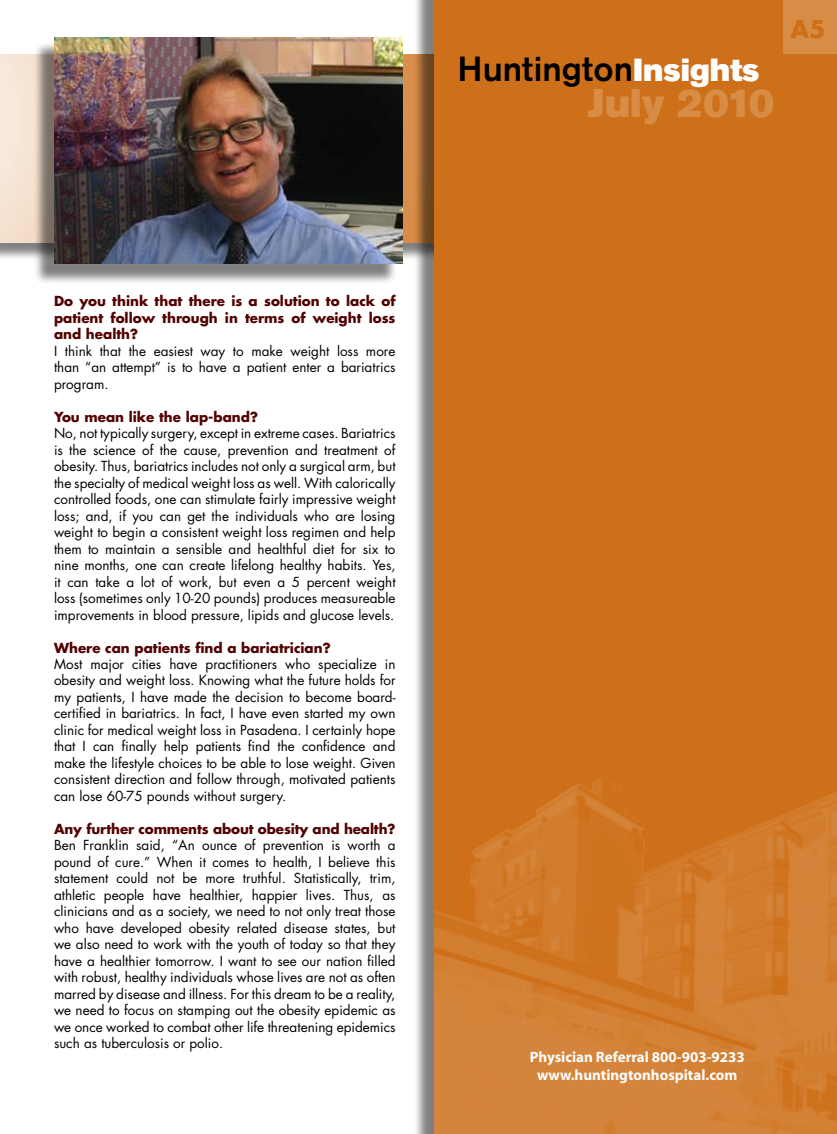
<style>
.page{position:relative;width:837px;height:1134px;background:#fff}
.page>*{position:absolute;margin:0;border:0;box-sizing:border-box;transform-origin:0 0}
.t1{font:39.6px "Akzidenz Grotesk BQ Super";color:#d88d47}
.t2{font:500 34.5px "Akzidenz Grotesk BQ";color:#000}
.t3{font:700 24px "Futura";color:#ce7019}
.t4{font:700 15px/18px "Myriad";color:#fff;text-align:center}
.t5{font:13.5px/16.5px "Futura";color:#000;text-align:justify}
.t6{font:700 13.5px/16.5px "Futura";color:#520000;text-align:justify}
.s1{font-family:"Akzidenz Grotesk BQ Super";font-weight:400;font-size:31.8px;color:#fff}
</style>
<div class="page">
<svg style="left:0;top:54px;width:414px;height:189px;background:#eacbaf"></svg>
<div style="left:414px;top:0;width:423px;height:1134px;background:#000;opacity:.5"></div>
<div style="left:435px;top:0;width:402px;height:1134px;background:#ce7019"></div>
<img style="left:435px;top:777px;width:402px;height:357px">
<div style="left:783px;top:0;width:54px;height:54px;background:#d88d47"></div>
<div style="left:33px;top:42px;width:365px;height:243px;background:#000;opacity:.5"></div>
<img style="left:54px;top:37px;width:348px;height:227px">
<h2 class="t2" style="left:457px;top:48px;width:304px">Huntington<span class="s1">Insights</span></h2>
<h1 class="t1" style="left:588px;top:80px;width:188px">July 2010</h1>
<h3 class="t3" style="left:790px;top:12px;width:37px">A5</h3>
<p class="t6" style="left:54px;top:292px;width:343px">Do you think that there is a solution to lack of patient follow through in terms of weight loss and health?</p>
<p class="t5" style="left:54px;top:342px;width:343px">I think that the easiest way to make weight loss more than “an attempt” is to have a patient enter a bariatrics program.</p>
<p class="t6" style="left:54px;top:408px;width:206px">You mean like the lap-band?</p>
<p class="t5" style="left:54px;top:425px;width:343px">No, not typically surgery, except in extreme cases. Bariatrics is the science of the cause, prevention and treatment of obesity. Thus, bariatrics includes not only a surgical arm, but the specialty of medical weight loss as well. With calorically controlled foods, one can stimulate fairly impressive weight loss; and, if you can get the individuals who are losing weight to begin a consistent weight loss regimen and help them to maintain a sensible and healthful diet for six to nine months, one can create lifelong healthy habits. Yes, it can take a lot of work, but even a 5 percent weight loss (sometimes only 10-20 pounds) produces measureable improvements in blood pressure, lipids and glucose levels.</p>
<p class="t6" style="left:54px;top:639px;width:278px">Where can patients find a bariatrician?</p>
<p class="t5" style="left:54px;top:656px;width:343px">Most major cities have practitioners who specialize in obesity and weight loss. Knowing what the future holds for my patients, I have made the decision to become board&shy;certified in bariatrics. In fact, I have even started my own clinic for medical weight loss in Pasadena. I certainly hope that I can finally help patients find the confidence and make the lifestyle choices to be able to lose weight. Given consistent direction and follow through, motivated patients can lose 60-75 pounds without surgery.</p>
<p class="t6" style="left:54px;top:820px;width:343px">Any further comments about obesity and health?</p>
<p class="t5" style="left:54px;top:837px;width:343px">Ben Franklin said, “An ounce of prevention is worth a pound of cure.” When it comes to health, I believe this statement could not be more truthful. Statistically, trim, athletic people have healthier, happier lives. Thus, as clinicians and as a society, we need to not only treat those who have developed obesity related disease states, but we also need to work with the youth of today so that they have a healthier tomorrow. I want to see our nation filled with robust, healthy individuals whose lives are not as often marred by disease and illness. For this dream to be a reality, we need to focus on stamping out the obesity epidemic as we once worked to combat other life threatening epidemics such as tuberculosis or polio.</p>
<p class="t4" style="left:530px;top:1049px;width:217px">Physician Referral 800-903-9233 www.huntingtonhospital.com</p>
</div>
